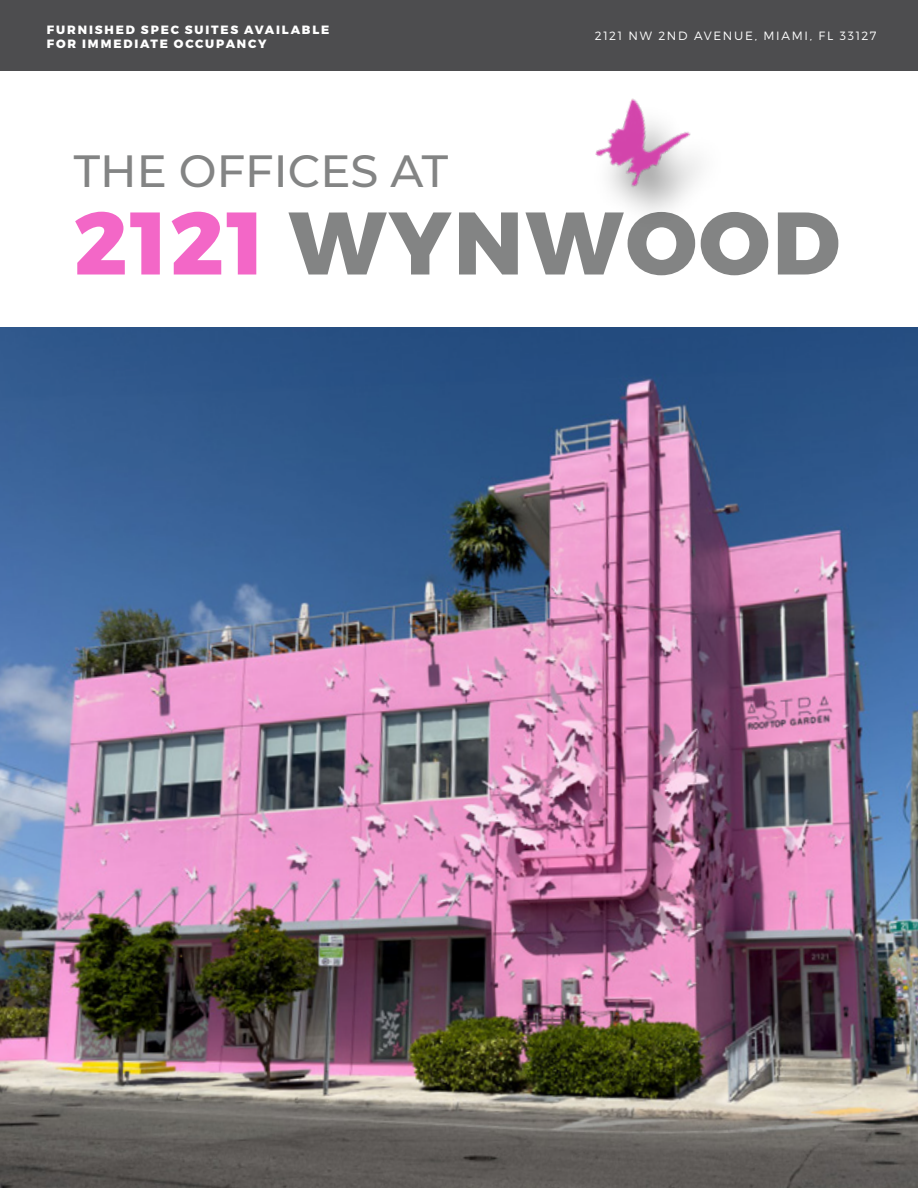
<style>
.page{position:relative;width:918px;height:1188px;background:#fff}
.page>*{position:absolute;margin:0;border:0;box-sizing:border-box;transform-origin:0 0}
.t1{font:800 88.5px "Montserrat";letter-spacing:.03em;color:#838484}
.t2{font:500 45px "Montserrat";color:#838484}
.t3{font:800 12px/14.4px "Montserrat";letter-spacing:.155em;color:#fff}
.t4{font:300 12px "Montserrat";letter-spacing:.14em;color:#fff}
.s1{color:#f367c7}
</style>
<div class="page">
<div style="left:0;top:0;width:918px;height:71px;background:#4d4d4f"></div>
<img style="left:0;top:328px;width:918px;height:860px">
<img style="left:595px;top:98px;width:106px;height:115px">
<p class="t3" style="left:47px;top:23px;width:284px">FURNISHED SPEC SUITES AVAILABLE<br>FOR IMMEDIATE OCCUPANCY</p>
<p class="t4" style="left:595px;top:29px;width:283px">2121 NW 2ND AVENUE, MIAMI, FL 33127</p>
<h2 class="t2" style="left:74px;top:140px;width:376px">THE OFFICES AT</h2>
<h1 class="t1" style="left:74px;top:188px;width:768px"><span class="s1">2121</span> WYNWOOD</h1>
</div>
